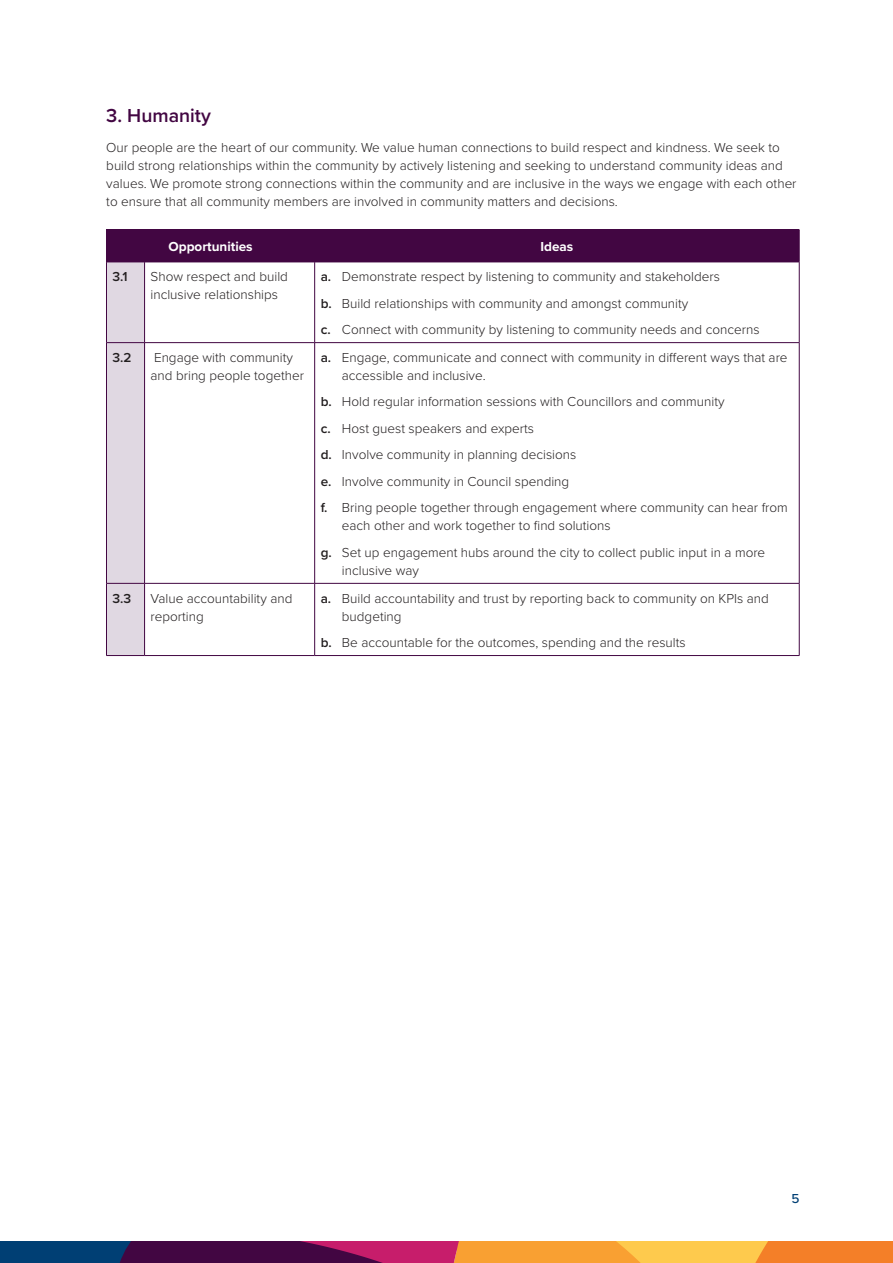
<style>
.page{position:relative;width:893px;height:1263px;background:#fff}
.page>*{position:absolute;margin:0;border:0;box-sizing:border-box;transform-origin:0 0}
.t1{font:600 19.5px "Proxima Nova";color:#420642}
.t2{font:300 13.5px/18px "Proxima Nova";color:#231f20}
.t3{font:700 13.5px "Proxima Nova";color:#fff}
.t4{font:600 13.5px "Proxima Nova";color:#231f20}
.t5{font:500 13.5px "Proxima Nova";color:#003f74}
.s1{font-weight:600}
</style>
<div class="page">
<svg style="left:0;top:1242px;width:893px;height:21px;background:#a25d48"></svg>
<div style="left:106px;top:230px;width:209px;height:32px;background:#420642"></div>
<div style="left:315px;top:230px;width:484px;height:32px;background:#420642"></div>
<div style="left:106px;top:262px;width:39px;height:81px;background:#e0d8e2"></div>
<div style="left:106px;top:343px;width:39px;height:240px;background:#e0d8e2"></div>
<div style="left:106px;top:583px;width:39px;height:72px;background:#e0d8e2"></div>
<hr style="left:106px;top:229px;width:39px;height:1px;background:#420642">
<hr style="left:145px;top:229px;width:170px;height:1px;background:#420642">
<hr style="left:315px;top:229px;width:484px;height:1px;background:#420642">
<hr style="left:799px;top:230px;width:1px;height:32px;background:#420642">
<hr style="left:106px;top:262px;width:39px;height:1px;background:#420642">
<hr style="left:106px;top:262px;width:1px;height:80px;background:#420642">
<hr style="left:145px;top:262px;width:170px;height:1px;background:#420642">
<hr style="left:144px;top:262px;width:1px;height:80px;background:#420642">
<hr style="left:315px;top:262px;width:484px;height:1px;background:#420642">
<hr style="left:314px;top:262px;width:1px;height:80px;background:#420642">
<hr style="left:799px;top:262px;width:1px;height:80px;background:#420642">
<hr style="left:106px;top:342px;width:39px;height:1px;background:#420642">
<hr style="left:106px;top:343px;width:1px;height:240px;background:#420642">
<hr style="left:145px;top:342px;width:170px;height:1px;background:#420642">
<hr style="left:144px;top:343px;width:1px;height:240px;background:#420642">
<hr style="left:315px;top:342px;width:484px;height:1px;background:#420642">
<hr style="left:314px;top:343px;width:1px;height:240px;background:#420642">
<hr style="left:799px;top:343px;width:1px;height:240px;background:#420642">
<hr style="left:106px;top:583px;width:39px;height:1px;background:#420642">
<hr style="left:106px;top:583px;width:1px;height:72px;background:#420642">
<hr style="left:145px;top:583px;width:170px;height:1px;background:#420642">
<hr style="left:144px;top:583px;width:1px;height:72px;background:#420642">
<hr style="left:315px;top:583px;width:484px;height:1px;background:#420642">
<hr style="left:314px;top:583px;width:1px;height:72px;background:#420642">
<hr style="left:799px;top:583px;width:1px;height:72px;background:#420642">
<hr style="left:106px;top:655px;width:39px;height:1px;background:#420642">
<hr style="left:145px;top:655px;width:170px;height:1px;background:#420642">
<hr style="left:315px;top:655px;width:484px;height:1px;background:#420642">
<h2 class="t1" style="left:106px;top:101px;width:106px">3. Humanity</h2>
<p class="t2" style="left:106px;top:138px;width:692px">Our people are the heart of our community. We value human connections to build respect and kindness. We seek to build strong relationships within the community by actively listening and seeking to understand community ideas and values. We promote strong connections within the community and are inclusive in the ways we engage with each other to ensure that all community members are involved in community matters and decisions.</p>
<p class="t3" style="left:168px;top:237px;width:86px">Opportunities</p>
<p class="t3" style="left:540px;top:237px;width:34px">Ideas</p>
<p class="t4" style="left:112px;top:267px;width:16px">3.1</p>
<p class="t2" style="left:151px;top:267px;width:139px">Show respect and build inclusive relationships</p>
<p class="t2" style="left:321px;top:267px;width:401px"><span class="s1">a.</span> Demonstrate respect by listening to community and stakeholders</p>
<p class="t2" style="left:321px;top:293px;width:369px"><span class="s1">b.</span> Build relationships with community and amongst community</p>
<p class="t2" style="left:321px;top:320px;width:440px"><span class="s1">c.</span> Connect with community by listening to community needs and concerns</p>
<p class="t4" style="left:112px;top:347px;width:21px">3.2</p>
<p class="t2" style="left:151px;top:348px;width:155px">Engage with community and bring people together</p>
<p class="t2" style="left:342px;top:348px;width:447px;text-indent:-21px"><span class="s1">a.</span> Engage, communicate and connect with community in different ways that are accessible and inclusive.</p>
<p class="t2" style="left:321px;top:392px;width:405px"><span class="s1">b.</span> Hold regular information sessions with Councillors and community</p>
<p class="t2" style="left:321px;top:419px;width:215px"><span class="s1">c.</span> Host guest speakers and experts</p>
<p class="t2" style="left:321px;top:445px;width:257px"><span class="s1">d.</span> Involve community in planning decisions</p>
<p class="t2" style="left:321px;top:472px;width:250px"><span class="s1">e.</span> Involve community in Council spending</p>
<p class="t2" style="left:342px;top:498px;width:447px;text-indent:-21px"><span class="s1">f.</span> Bring people together through engagement where community can hear from each other and work together to find solutions</p>
<p class="t2" style="left:342px;top:543px;width:425px;text-indent:-21px"><span class="s1">g.</span> Set up engagement hubs around the city to collect public input in a more inclusive way</p>
<p class="t4" style="left:112px;top:588px;width:20px">3.3</p>
<p class="t2" style="left:151px;top:588px;width:143px">Value accountability and reporting</p>
<p class="t2" style="left:342px;top:588px;width:428px;text-indent:-21px"><span class="s1">a.</span> Build accountability and trust by reporting back to community on KPIs and budgeting</p>
<p class="t2" style="left:321px;top:633px;width:366px"><span class="s1">b.</span> Be accountable for the outcomes, spending and the results</p>
<p class="t5" style="left:791px;top:1188px;width:10px">5</p>
</div>
